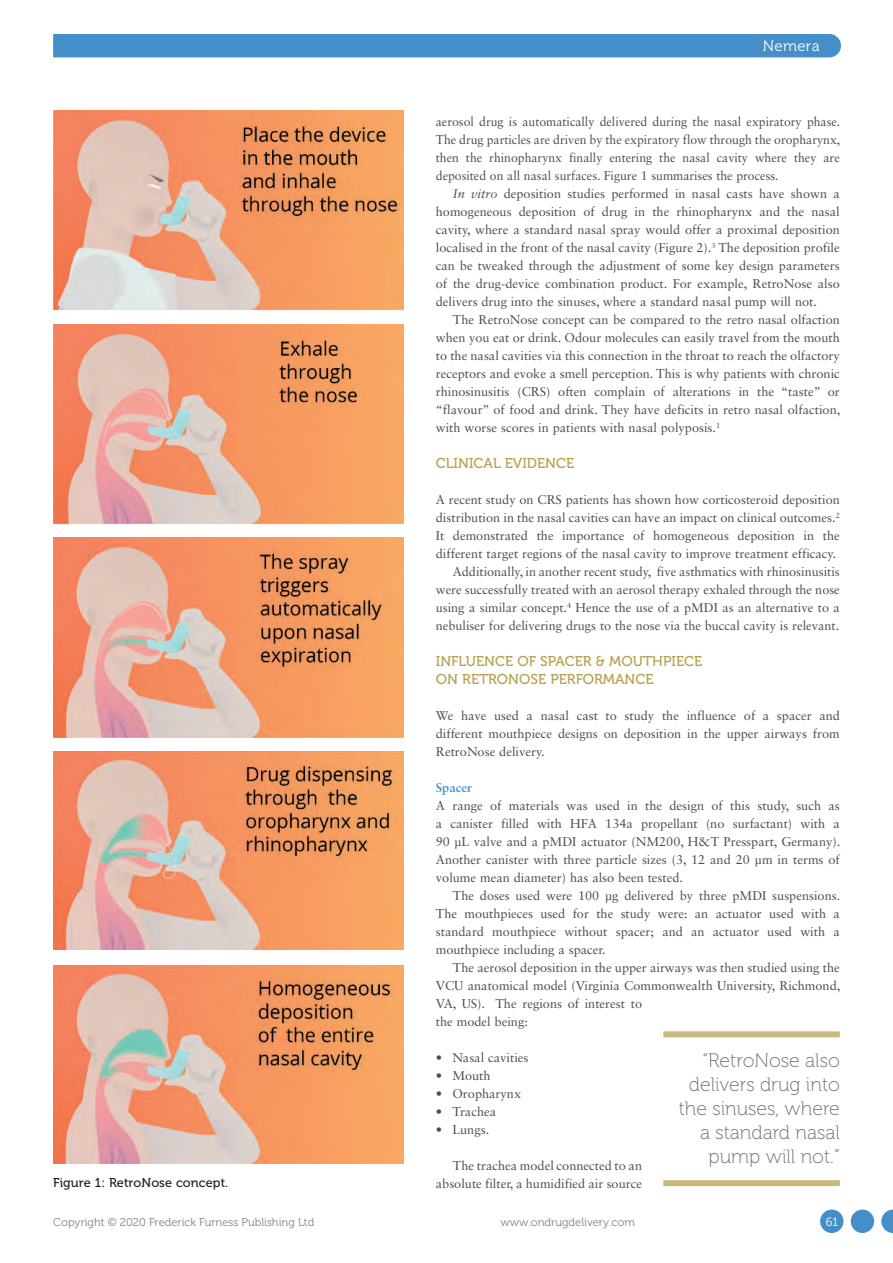
<style>
.page{position:relative;width:893px;height:1263px;background:#fff}
.page>*{position:absolute;margin:0;border:0;box-sizing:border-box;transform-origin:0 0}
.MF_pullquote{font:19.5px/24px "Museo 100";color:#6c6d70;text-align:right}
.t1{font:15px "Museo 300";letter-spacing:.025em;color:#fff}
.MF_Xhead{font:14.25px/18px "Museo 500";color:#b6a04f}
.MF_body{font:12.75px/18px "Sabon LT Std";color:#4b4c4d;text-align:justify}
.MF_body_no_indent{font:12.75px/18px "Sabon LT Std";color:#4b4c4d;text-align:justify}
.MF_body-2{font:12.75px/18px "Sabon LT Std";color:#4b4c4d;text-align:justify;scale:.96 1}
.MF_Captions{font:12.75px "Museo 500";letter-spacing:.005em;color:#231f20}
.MF_subhead{font:700 12.75px "Sabon LT Std";color:#448fc9}
.t2{font:12px "Museo 300";color:#fff}
.t3{font:11.25px "Museo 300";color:#808285}
.s1{font-style:italic}
</style>
<div class="page">
<div style="left:53px;top:34px;width:788px;height:23px;background:#448fc9"></div>
<div style="left:663px;top:1031px;width:177px;height:6px;background:#cab87e"></div>
<div style="left:663px;top:1180px;width:177px;height:6px;background:#cab87e"></div>
<img style="left:53px;top:111px;width:351px;height:199px">
<img style="left:53px;top:324px;width:351px;height:200px">
<img style="left:53px;top:538px;width:351px;height:200px">
<img style="left:53px;top:751px;width:351px;height:199px">
<img style="left:53px;top:965px;width:351px;height:198px">
<svg style="left:881px;top:1209px;width:12px;height:24px"></svg>
<div style="left:851px;top:1209px;width:23px;height:24px;background:#448fc9;border-radius:50%"></div>
<div style="left:820px;top:1209px;width:23px;height:24px;background:#448fc9;border-radius:50%"></div>
<p class="t1" style="left:763px;top:37px;width:59px">Nemera</p>
<p class="MF_body-2" style="left:436px;top:112px;width:423px">aerosol drug is automatically delivered during the nasal expiratory phase.<br>The drug particles are driven by the expiratory flow through the oropharynx, then the rhinopharynx finally entering the nasal cavity where they are deposited on all nasal surfaces. Figure 1 summarises the process.</p>
<p class="MF_body" style="left:436px;top:184px;width:405px;text-indent:17px"><span class="s1">In vitro</span> deposition studies performed in nasal casts have shown a homogeneous deposition of drug in the rhinopharynx and the nasal cavity, where a standard nasal spray would offer a proximal deposition localised in the front of the nasal cavity (Figure 2).<sup>3</sup> The deposition profile can be tweaked through the adjustment of some key design parameters of the drug-device combination product. For example, RetroNose also delivers drug into the sinuses, where a standard nasal pump will not.</p>
<p class="MF_body" style="left:436px;top:310px;width:406px;text-indent:17px">The RetroNose concept can be compared to the retro nasal olfaction when you eat or drink. Odour molecules can easily travel from the mouth to the nasal cavities via this connection in the throat to reach the olfactory receptors and evoke a smell perception. This is why patients with chronic rhinosinusitis (CRS) often complain of alterations in the “taste” or “flavour” of food and drink. They have deficits in retro nasal olfaction, with worse scores in patients with nasal polyposis.<sup>1</sup></p>
<p class="MF_Xhead" style="left:436px;top:454px;width:140px">CLINICAL EVIDENCE</p>
<p class="MF_body_no_indent" style="left:436px;top:490px;width:405px">A recent study on CRS patients has shown how corticosteroid deposition distribution in the nasal cavities can have an impact on clinical outcomes.<sup>2<br></sup>It demonstrated the importance of homogeneous deposition in the different target regions of the nasal cavity to improve treatment efficacy.</p>
<p class="MF_body" style="left:436px;top:562px;width:405px;text-indent:17px">Additionally, in another recent study, five asthmatics with rhinosinusitis were successfully treated with an aerosol therapy exhaled through the nose using a similar concept.<sup>4</sup> Hence the use of a pMDI as an alternative to a nebuliser for delivering drugs to the nose via the buccal cavity is relevant.</p>
<p class="MF_Xhead" style="left:436px;top:652px;width:268px">INFLUENCE OF SPACER &amp; MOUTHPIECE<br>ON RETRONOSE PERFORMANCE</p>
<p class="MF_body_no_indent" style="left:436px;top:706px;width:405px">We have used a nasal cast to study the influence of a spacer and different mouthpiece designs on deposition in the upper airways from RetroNose delivery.</p>
<p class="MF_subhead" style="left:436px;top:780px;width:38px">Spacer</p>
<p class="MF_body_no_indent" style="left:436px;top:796px;width:406px">A range of materials was used in the design of this study, such as a canister filled with HFA 134a propellant (no surfactant) with a 90 μL valve and a pMDI actuator (NM200, H&amp;T Presspart, Germany).<br>Another canister with three particle sizes (3, 12 and 20 μm in terms of volume mean diameter) has also been tested.</p>
<p class="MF_body" style="left:436px;top:886px;width:406px;text-indent:17px">The doses used were 100 μg delivered by three pMDI suspensions.<br>The mouthpieces used for the study were: an actuator used with a standard mouthpiece without spacer; and an actuator used with a mouthpiece including a spacer.</p>
<p class="MF_body" style="left:436px;top:958px;width:406px;text-align:left;text-indent:17px">The aerosol deposition in the upper airways was then studied using the VCU anatomical model (Virginia Commonwealth University, Richmond, VA, US). The regions of interest to<br>the model being:</p>
<p class="MF_body_no_indent" style="left:436px;top:1048px;width:94px">• Nasal cavities</p>
<p class="MF_body_no_indent" style="left:436px;top:1066px;width:56px">• Mouth</p>
<p class="MF_body_no_indent" style="left:436px;top:1084px;width:87px">• Oropharynx</p>
<p class="MF_body_no_indent" style="left:436px;top:1102px;width:62px">• Trachea</p>
<p class="MF_body_no_indent" style="left:436px;top:1120px;width:55px">• Lungs.</p>
<p class="MF_body" style="left:436px;top:1156px;width:208px;text-align:right">The trachea model connected to an absolute filter, a humidified air source</p>
<p class="MF_pullquote" style="left:679px;top:1049px;width:162px">“RetroNose also delivers drug into the sinuses, where a standard nasal pump will not.”</p>
<p class="MF_Captions" style="left:53px;top:1176px;width:177px">Figure 1: RetroNose concept.</p>
<p class="t3" style="left:53px;top:1216px;width:263px">Copyright © 2020 Frederick Furness Publishing Ltd</p>
<p class="t3" style="left:500px;top:1216px;width:136px">www.ondrugdelivery.com</p>
<p class="t2" style="left:826px;top:1215px;width:14px">61</p>
</div>
